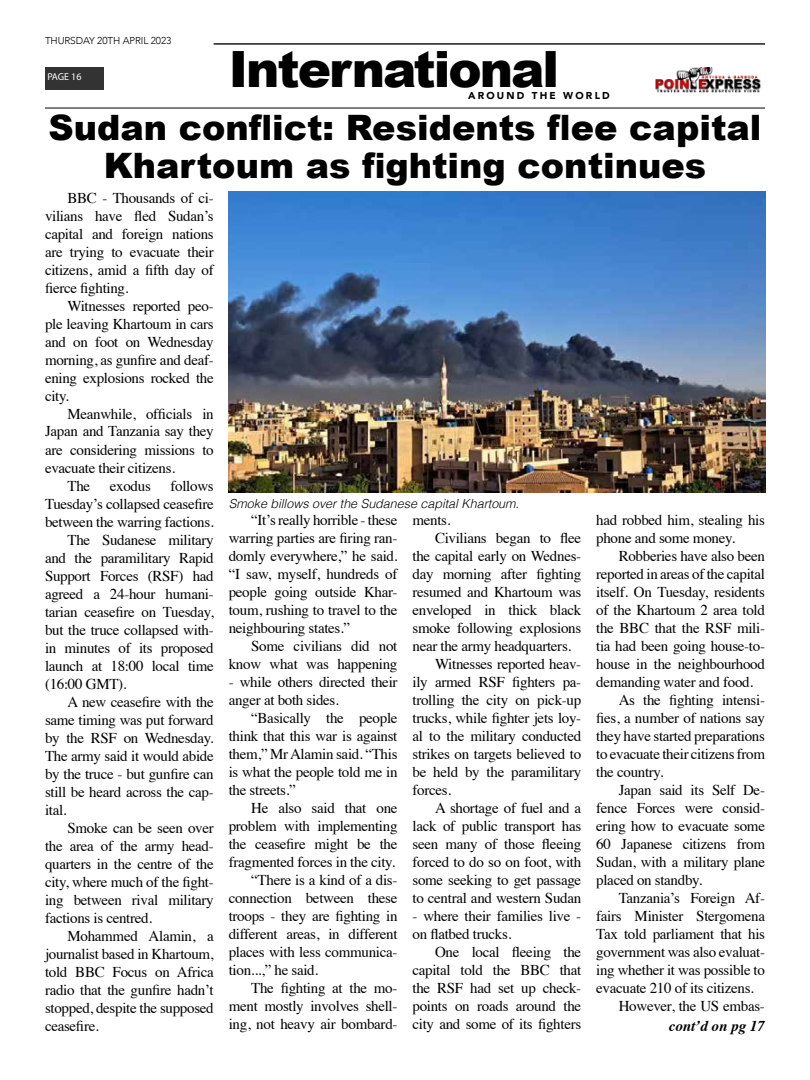
<style>
.page{position:relative;width:810px;height:1080px;background:#fff}
.page>*{position:absolute;margin:0;border:0;box-sizing:border-box;transform-origin:0 0}
.t1{font:900 50px "Arial";letter-spacing:-.04em;color:#000}
.t2{font:900 35px/37.5px "Arial";color:#000;text-align:center}
.t3{font:15px/18px "Times";letter-spacing:-.02em;color:#000;text-align:justify}
.t4{font:italic 700 15px "Times";color:#000}
.t5{font:italic 300 12.5px "Helvetica";color:#000}
.t6{font:300 10px "Avenir";letter-spacing:-.01em;color:#000}
.t7{font:900 10px "Avenir";letter-spacing:.22em;color:#000}
.t8{font:10px "Myriad Pro";letter-spacing:-.005em;color:#fff}
</style>
<div class="page">
<div style="left:45px;top:67px;width:58px;height:22px;background:#333"></div>
<img style="left:656px;top:67px;width:105px;height:25px">
<hr style="left:45px;top:107px;width:720px;height:2px;background:#333">
<hr style="left:214px;top:43px;width:551px;height:2px;background:#333">
<img style="left:229px;top:191px;width:536px;height:302px">
<p class="t6" style="left:45px;top:34px;width:128px">THURSDAY 20TH APRIL 2023</p>
<p class="t8" style="left:47px;top:71px;width:36px">PAGE 16</p>
<h1 class="t1" style="left:229px;top:33px;width:332px">International</h1>
<p class="t7" style="left:468px;top:87px;width:143px">AROUND THE WORLD</p>
<h2 class="t2" style="left:48px;top:108px;width:715px">Sudan conflict: Residents flee capital<br>Khartoum as fighting continues</h2>
<p class="t3" style="left:45px;top:187px;width:170px;text-indent:22px">BBC - Thousands of ci&shy;vilians have fled Sudan’s capital and foreign nations are trying to evacuate their citizens, amid a fifth day of fierce fighting.</p>
<p class="t3" style="left:45px;top:295px;width:170px;text-indent:22px">Witnesses reported peo&shy;ple leaving Khartoum in cars and on foot on Wednesday morning, as gunfire and deaf&shy;ening explosions rocked the city.</p>
<p class="t3" style="left:68px;top:403px;width:148px">Meanwhile, officials in</p>
<p class="t3" style="left:45px;top:421px;width:170px">Japan and Tanzania say they</p>
<p class="t3" style="left:45px;top:439px;width:170px">are considering missions to</p>
<p class="t3" style="left:45px;top:457px;width:132px">evacuate their citizens.</p>
<p class="t3" style="left:68px;top:475px;width:24px">The</p>
<p class="t3" style="left:110px;top:475px;width:42px">exodus</p>
<p class="t3" style="left:171px;top:475px;width:45px">follows</p>
<p class="t3" style="left:45px;top:493px;width:170px">Tuesday’s collapsed ceasefire</p>
<p class="t3" style="left:45px;top:511px;width:170px">between the warring factions.</p>
<p class="t3" style="left:68px;top:529px;width:148px">The Sudanese military</p>
<p class="t3" style="left:45px;top:547px;width:170px">and the paramilitary Rapid</p>
<p class="t3" style="left:45px;top:565px;width:170px">Support Forces (RSF) had</p>
<p class="t3" style="left:45px;top:583px;width:170px">agreed a 24-hour humani-</p>
<p class="t3" style="left:45px;top:601px;width:170px">tarian ceasefire on Tuesday,</p>
<p class="t3" style="left:45px;top:619px;width:170px">but the truce collapsed with-</p>
<p class="t3" style="left:45px;top:637px;width:170px">in minutes of its proposed</p>
<p class="t3" style="left:45px;top:655px;width:170px">launch at 18:00 local time</p>
<p class="t3" style="left:45px;top:673px;width:83px">(16:00 GMT).</p>
<p class="t3" style="left:68px;top:691px;width:148px">A new ceasefire with the</p>
<p class="t3" style="left:45px;top:709px;width:170px">same timing was put forward</p>
<p class="t3" style="left:45px;top:727px;width:170px">by the RSF on Wednesday.</p>
<p class="t3" style="left:45px;top:745px;width:170px">The army said it would abide</p>
<p class="t3" style="left:45px;top:763px;width:170px">by the truce - but gunfire can</p>
<p class="t3" style="left:45px;top:781px;width:170px">still be heard across the cap-</p>
<p class="t3" style="left:45px;top:799px;width:23px">ital.</p>
<p class="t3" style="left:68px;top:817px;width:148px">Smoke can be seen over</p>
<p class="t3" style="left:45px;top:835px;width:170px">the area of the army head-</p>
<p class="t3" style="left:45px;top:853px;width:170px">quarters in the centre of the</p>
<p class="t3" style="left:45px;top:871px;width:170px">city, where much of the fight-</p>
<p class="t3" style="left:45px;top:889px;width:170px">ing between rival military</p>
<p class="t3" style="left:45px;top:907px;width:109px">factions is centred.</p>
<p class="t3" style="left:68px;top:925px;width:148px">Mohammed Alamin, a</p>
<p class="t3" style="left:45px;top:943px;width:170px">journalist based in Khartoum,</p>
<p class="t3" style="left:45px;top:961px;width:170px">told BBC Focus on Africa</p>
<p class="t3" style="left:45px;top:979px;width:170px">radio that the gunfire hadn’t</p>
<p class="t3" style="left:45px;top:997px;width:170px">stopped, despite the supposed</p>
<p class="t3" style="left:45px;top:1015px;width:55px">ceasefire.</p>
<p class="t5" style="left:229px;top:493px;width:292px">Smoke billows over the Sudanese capital Khartoum.</p>
<p class="t3" style="left:229px;top:510px;width:170px;text-indent:22px">“It’s really horrible - these warring parties are firing ran&shy;domly everywhere,” he said. “I saw, myself, hundreds of people going outside Khar&shy;toum, rushing to travel to the neighbouring states.”</p>
<p class="t3" style="left:229px;top:636px;width:170px;text-align:right">Some civilians did not know what was happening</p>
<p class="t3" style="left:229px;top:672px;width:170px">- while others directed their anger at both sides.</p>
<p class="t3" style="left:229px;top:708px;width:170px;text-indent:22px">“Basically the people think that this war is against them,” Mr Alamin said. “This is what the people told me in the streets.”</p>
<p class="t3" style="left:251px;top:798px;width:148px">He also said that one</p>
<p class="t3" style="left:229px;top:816px;width:170px">problem with implementing</p>
<p class="t3" style="left:229px;top:834px;width:170px">the ceasefire might be the</p>
<p class="t3" style="left:229px;top:852px;width:168px">fragmented forces in the city.</p>
<p class="t3" style="left:251px;top:870px;width:148px">“There is a kind of a dis-</p>
<p class="t3" style="left:229px;top:888px;width:170px">connection between these</p>
<p class="t3" style="left:229px;top:906px;width:170px">troops - they are fighting in</p>
<p class="t3" style="left:229px;top:924px;width:170px">different areas, in different</p>
<p class="t3" style="left:229px;top:942px;width:170px">places with less communica-</p>
<p class="t3" style="left:229px;top:960px;width:91px">tion...,” he said.</p>
<p class="t3" style="left:251px;top:978px;width:148px">The fighting at the mo-</p>
<p class="t3" style="left:229px;top:996px;width:170px">ment mostly involves shell-</p>
<p class="t3" style="left:229px;top:1014px;width:170px">ing, not heavy air bombard-</p>
<p class="t3" style="left:412px;top:510px;width:40px">ments.</p>
<p class="t3" style="left:435px;top:528px;width:148px">Civilians began to flee</p>
<p class="t3" style="left:412px;top:546px;width:170px">the capital early on Wednes-</p>
<p class="t3" style="left:412px;top:564px;width:170px">day morning after fighting</p>
<p class="t3" style="left:412px;top:582px;width:170px">resumed and Khartoum was</p>
<p class="t3" style="left:412px;top:600px;width:170px">enveloped in thick black</p>
<p class="t3" style="left:412px;top:618px;width:170px">smoke following explosions</p>
<p class="t3" style="left:412px;top:636px;width:160px">near the army headquarters.</p>
<p class="t3" style="left:435px;top:654px;width:148px">Witnesses reported heav-</p>
<p class="t3" style="left:412px;top:672px;width:170px">ily armed RSF fighters pa-</p>
<p class="t3" style="left:412px;top:690px;width:170px">trolling the city on pick-up</p>
<p class="t3" style="left:412px;top:708px;width:170px">trucks, while fighter jets loy-</p>
<p class="t3" style="left:412px;top:726px;width:170px">al to the military conducted</p>
<p class="t3" style="left:412px;top:744px;width:170px">strikes on targets believed to</p>
<p class="t3" style="left:412px;top:762px;width:170px">be held by the paramilitary</p>
<p class="t3" style="left:412px;top:780px;width:40px">forces.</p>
<p class="t3" style="left:435px;top:798px;width:148px">A shortage of fuel and a</p>
<p class="t3" style="left:412px;top:816px;width:170px">lack of public transport has</p>
<p class="t3" style="left:412px;top:834px;width:170px">seen many of those fleeing</p>
<p class="t3" style="left:412px;top:852px;width:170px">forced to do so on foot, with</p>
<p class="t3" style="left:412px;top:870px;width:170px">some seeking to get passage</p>
<p class="t3" style="left:412px;top:888px;width:170px">to central and western Sudan</p>
<p class="t3" style="left:412px;top:906px;width:170px">- where their families live - on flatbed trucks.</p>
<p class="t3" style="left:412px;top:942px;width:170px;text-indent:22px">One local fleeing the capital told the BBC that the RSF had set up check&shy;points on roads around the city and some of its fighters</p>
<p class="t3" style="left:596px;top:510px;width:170px">had robbed him, stealing his phone and some money.</p>
<p class="t3" style="left:619px;top:546px;width:148px">Robberies have also been</p>
<p class="t3" style="left:596px;top:564px;width:170px">reported in areas of the capital</p>
<p class="t3" style="left:596px;top:582px;width:170px">itself. On Tuesday, residents</p>
<p class="t3" style="left:596px;top:600px;width:170px">of the Khartoum 2 area told</p>
<p class="t3" style="left:596px;top:618px;width:170px">the BBC that the RSF mili-</p>
<p class="t3" style="left:596px;top:636px;width:170px">tia had been going house-to-</p>
<p class="t3" style="left:596px;top:654px;width:170px">house in the neighbourhood</p>
<p class="t3" style="left:596px;top:672px;width:158px">demanding water and food.</p>
<p class="t3" style="left:619px;top:690px;width:148px">As the fighting intensi-</p>
<p class="t3" style="left:596px;top:708px;width:170px">fies, a number of nations say</p>
<p class="t3" style="left:596px;top:726px;width:170px">they have started preparations</p>
<p class="t3" style="left:596px;top:744px;width:170px">to evacuate their citizens from</p>
<p class="t3" style="left:596px;top:762px;width:69px">the country.</p>
<p class="t3" style="left:619px;top:780px;width:148px">Japan said its Self De-</p>
<p class="t3" style="left:596px;top:798px;width:170px">fence Forces were consid-</p>
<p class="t3" style="left:596px;top:816px;width:170px">ering how to evacuate some</p>
<p class="t3" style="left:596px;top:834px;width:170px">60 Japanese citizens from</p>
<p class="t3" style="left:596px;top:852px;width:170px">Sudan, with a military plane</p>
<p class="t3" style="left:596px;top:870px;width:107px">placed on standby.</p>
<p class="t3" style="left:619px;top:888px;width:148px">Tanzania’s Foreign Af-</p>
<p class="t3" style="left:596px;top:906px;width:170px">fairs Minister Stergomena</p>
<p class="t3" style="left:596px;top:924px;width:170px">Tax told parliament that his</p>
<p class="t3" style="left:596px;top:942px;width:170px">government was also evaluat-</p>
<p class="t3" style="left:596px;top:960px;width:170px">ing whether it was possible to</p>
<p class="t3" style="left:596px;top:978px;width:159px">evacuate 210 of its citizens.</p>
<p class="t3" style="left:619px;top:996px;width:148px">However, the US embas-</p>
<p class="t4" style="left:669px;top:1011px;width:98px">cont’d on pg 17</p>
</div>
